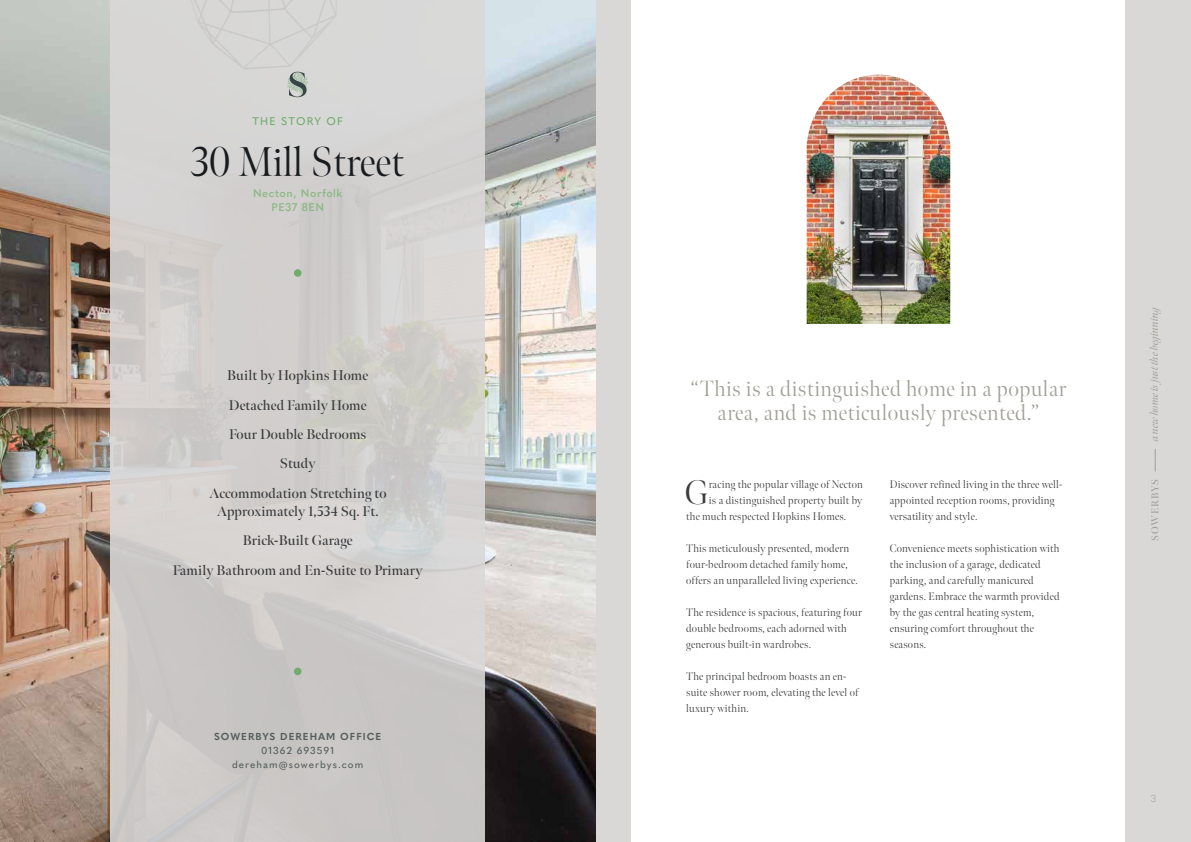
<style>
.page{position:relative;width:1191px;height:842px;background:#fff}
.page>*{position:absolute;margin:0;border:0;box-sizing:border-box;transform-origin:0 0}
.t1{font:300 41.5px "Meno Banner";color:#191c1f}
.t2{font:300 34px "Meno Banner";color:#3a3b3d}
.t3{font:300 22px/24px "Meno Banner";letter-spacing:.025em;color:#a19f98;text-align:center}
.t4{font:600 14px/29.3px "Meno Banner";letter-spacing:.01em;color:#3a3b3d;text-align:center}
.t5{font:300 11px/16px "Meno Banner";letter-spacing:.02em;color:#3a3b3d}
.t6{font:italic 11px "Meno Banner";letter-spacing:-.01em;color:#a19f98}
.t7{font:600 11px/14px "Quasimoda";letter-spacing:.05em;color:#8cb885;text-align:center}
.t8{font:500 11px "Quasimoda";letter-spacing:.1em;color:#71ac6c}
.t9{font:500 10px/14px "Quasimoda";letter-spacing:.1em;color:#545f5d;text-align:center}
.t10{font:700 10px "Quasimoda";letter-spacing:.1em;color:#545f5d}
.t11{font:600 10px "Meno Banner";letter-spacing:.08em;color:#a19f98}
.t12{font:300 10px "Quasimoda";color:#a19f98}
</style>
<div class="page">
<div style="left:595px;top:0;width:596px;height:842px;background:#dad8d7"></div>
<svg style="left:1155px;top:449px;width:1px;height:22px"></svg>
<img style="left:0;top:0;width:595px;height:842px">
<div style="left:111px;top:0;width:374px;height:842px;background:#d2cfcd"></div>
<div style="left:294px;top:269px;width:7px;height:8px;background:#71ac6c;border-radius:50%"></div>
<div style="left:294px;top:668px;width:7px;height:7px;background:#71ac6c;border-radius:50%"></div>
<svg style="left:287px;top:72px;width:21px;height:25px"></svg>
<div style="left:631px;top:0;width:494px;height:842px;background:#fff"></div>
<img style="left:806px;top:75px;width:144px;height:249px">
<p class="t8" style="left:252px;top:113px;width:92px">THE STORY OF</p>
<h1 class="t1" style="left:191px;top:137px;width:214px">30 Mill Street</h1>
<p class="t7" style="left:253px;top:186px;width:91px">Necton, Norfolk<br>PE37 8EN</p>
<p class="t4" style="left:209px;top:361px;width:179px">Built by Hopkins Home<br>Detached Family Home<br>Four Double Bedrooms<br>Study<br>Accommodation Stretching to</p>
<p class="t4" style="left:173px;top:496px;width:251px">Approximately 1,534 Sq. Ft.<br>Brick-Built Garage<br>Family Bathroom and En-Suite to Primary</p>
<p class="t10" style="left:214px;top:728px;width:169px">SOWERBYS DEREHAM OFFICE</p>
<p class="t9" style="left:232px;top:742px;width:133px">01362 693591 dereham@sowerbys.com</p>
<h3 class="t3" style="left:690px;top:377px;width:377px">“This is a distinguished home in a popular area, and is meticulously presented.”</h3>
<h2 class="t2" style="left:685px;top:472px;width:25px">G</h2>
<p class="t5" style="left:709px;top:477px;width:155px">racing the popular village of Necton</p>
<p class="t5" style="left:709px;top:493px;width:155px">is a distinguished property built by</p>
<p class="t5" style="left:686px;top:509px;width:161px">the much respected Hopkins Homes.</p>
<p class="t5" style="left:686px;top:541px;width:173px">This meticulously presented, modern four-bedroom detached family home, offers an unparalleled living experience.</p>
<p class="t5" style="left:686px;top:605px;width:177px">The residence is spacious, featuring four double bedrooms, each adorned with generous built-in wardrobes.</p>
<p class="t5" style="left:686px;top:669px;width:174px">The principal bedroom boasts an en&shy;suite shower room, elevating the level of luxury within.</p>
<p class="t5" style="left:889px;top:477px;width:174px">Discover refined living in the three well&shy;appointed reception rooms, providing versatility and style.</p>
<p class="t5" style="left:889px;top:541px;width:171px">Convenience meets sophistication with the inclusion of a garage, dedicated parking, and carefully manicured gardens. Embrace the warmth provided by the gas central heating system, ensuring comfort throughout the seasons.</p>
<p class="t6" style="left:1147px;top:441px;width:138px;rotate:-90deg">a new home is just the beginning</p>
<p class="t11" style="left:1149px;top:541px;width:63px;rotate:-90deg">SOWERBYS</p>
<p class="t12" style="left:1150px;top:791px;width:7px">3</p>
</div>
